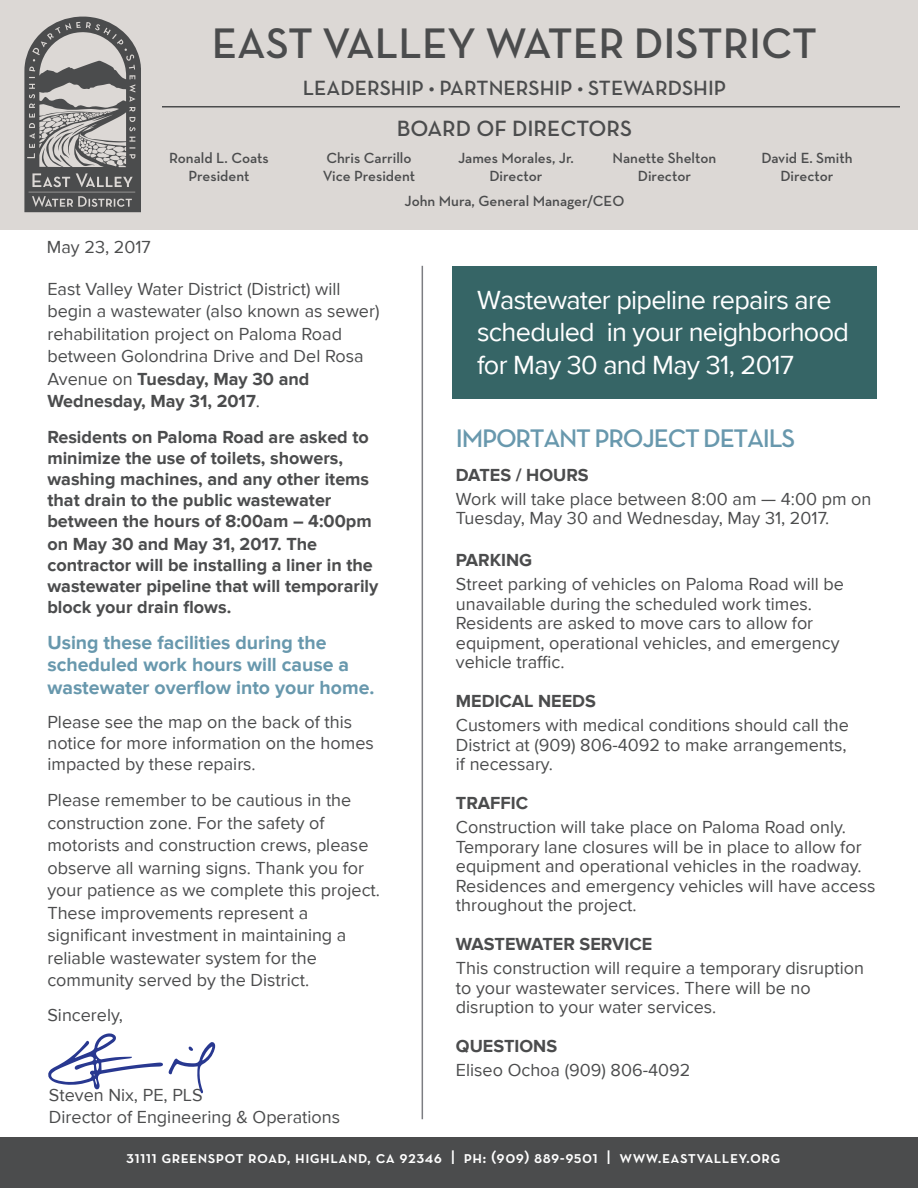
<style>
.page{position:relative;width:918px;height:1188px;background:#fff}
.page>*{position:absolute;margin:0;border:0;box-sizing:border-box;transform-origin:0 0}
.t1{font:43.5px "Neutra Text Demi SC";color:#4b4c4d}
.t2{font:27px/32.4px "Proxima Nova";letter-spacing:-.025em;color:#fff}
.t3{font:600 25.95px "Neutra Text";letter-spacing:-.05em;color:#6898ad}
.t4{font:600 22.5px "Neutra Text";color:#4b4c4d}
.t5{font:600 21px "Neutra Text";color:#4b4c4d}
.t6{font:700 19.5px/22.5px "Proxima Nova";color:#6898ad}
.t7{font:18px/22.5px "Proxima Nova";color:#4b4c4d}
.t8{font:700 18px/21.1px "Proxima Nova";color:#4b4c4d}
.t9{font:17.25px "Neutra Text Demi SC";letter-spacing:.025em;color:#fff}
.t10{font:600 15px/18px "Neutra Text";color:#4b4c4d;text-align:center}
.s1{font-weight:700}
</style>
<div class="page">
<div style="left:0;top:1137px;width:918px;height:51px;background:#4b4c4d"></div>
<div style="left:0;top:0;width:918px;height:230px;background:#dcd8d5"></div>
<svg style="left:24px;top:17px;width:117px;height:195px"></svg>
<hr style="left:162px;top:106px;width:738px;height:2px;background:#4b4c4d">
<svg style="left:48px;top:1033px;width:115px;height:57px"></svg>
<svg style="left:169px;top:1042px;width:46px;height:51px"></svg>
<div style="left:452px;top:266px;width:425px;height:133px;background:#366566"></div>
<hr style="left:422px;top:266px;width:1px;height:853px;background:#7c7d82">
<p class="t7" style="left:47px;top:236px;width:105px">May 23, 2017</p>
<h1 class="t1" style="left:212px;top:17px;width:607px">EAST VALLEY WATER DISTRICT</h1>
<p class="t5" style="left:303px;top:75px;width:425px">LEADERSHIP • PARTNERSHIP • STEWARDSHIP</p>
<p class="t4" style="left:397px;top:114px;width:237px">BOARD OF DIRECTORS</p>
<p class="t10" style="left:458px;top:148px;width:117px">James Morales, Jr.<br>Director</p>
<p class="t10" style="left:405px;top:192px;width:221px">John Mura, General Manager/CEO</p>
<p class="t10" style="left:169px;top:148px;width:101px">Ronald L. Coats<br>President</p>
<p class="t10" style="left:323px;top:148px;width:94px;text-align:left">Chris Carrillo<br>Vice President</p>
<p class="t10" style="left:613px;top:148px;width:105px">Nanette Shelton<br>Director</p>
<p class="t10" style="left:761px;top:148px;width:93px">David E. Smith<br>Director</p>
<p class="t7" style="left:47px;top:278px;width:334px">East Valley Water District (District) will begin a wastewater (also known as sewer) rehabilitation project on Paloma Road between Golondrina Drive and Del Rosa Avenue on <span class="s1">Tuesday, May 30 and Wednesday, May 31, 2017</span>.</p>
<p class="t8" style="left:47px;top:427px;width:332px">Residents on Paloma Road are asked to minimize the use of toilets, showers, washing machines, and any other items that drain to the public wastewater between the hours of 8:00am – 4:00pm on May 30 and May 31, 2017. The contractor will be installing a liner in the wastewater pipeline that will temporarily block your drain flows.</p>
<p class="t6" style="left:47px;top:631px;width:329px">Using these facilities during the scheduled work hours will cause a wastewater overflow into your home.</p>
<p class="t7" style="left:47px;top:712px;width:328px;line-height:21px">Please see the map on the back of this notice for more information on the homes impacted by these repairs.</p>
<p class="t7" style="left:47px;top:789px;width:334px">Please remember to be cautious in the construction zone. For the safety of motorists and construction crews, please observe all warning signs. Thank you for your patience as we complete this project.<br>These improvements represent a significant investment in maintaining a reliable wastewater system for the community served by the District.</p>
<p class="t7" style="left:47px;top:1004px;width:77px">Sincerely,</p>
<p class="t7" style="left:49px;top:1084px;width:293px">Steven Nix, PE, PLS<br>Director of Engineering &amp; Operations</p>
<h2 class="t2" style="left:477px;top:284px;width:374px">Wastewater pipeline repairs are scheduled in your neighborhood for May 30 and May 31, 2017</h2>
<h3 class="t3" style="left:456px;top:422px;width:341px">IMPORTANT PROJECT DETAILS</h3>
<p class="t8" style="left:456px;top:465px;width:134px">DATES / HOURS</p>
<p class="t7" style="left:456px;top:489px;width:417px;line-height:19.5px">Work will take place between 8:00 am — 4:00 pm on<br>Tuesday, May 30 and Wednesday, May 31, 2017.</p>
<p class="t8" style="left:456px;top:550px;width:78px">PARKING</p>
<p class="t7" style="left:456px;top:575px;width:390px;line-height:19.5px">Street parking of vehicles on Paloma Road will be unavailable during the scheduled work times.<br>Residents are asked to move cars to allow for equipment, operational vehicles, and emergency vehicle traffic.</p>
<p class="t8" style="left:456px;top:691px;width:142px">MEDICAL NEEDS</p>
<p class="t7" style="left:456px;top:716px;width:395px;line-height:19.5px">Customers with medical conditions should call the<br>District at (909) 806-4092 to make arrangements, if necessary.</p>
<p class="t8" style="left:456px;top:793px;width:74px">TRAFFIC</p>
<p class="t7" style="left:456px;top:818px;width:421px;line-height:19.5px">Construction will take place on Paloma Road only.<br>Temporary lane closures will be in place to allow for equipment and operational vehicles in the roadway.<br>Residences and emergency vehicles will have access throughout the project.</p>
<p class="t8" style="left:456px;top:934px;width:198px">WASTEWATER SERVICE</p>
<p class="t7" style="left:456px;top:959px;width:410px;line-height:19.5px">This construction will require a temporary disruption to your wastewater services. There will be no disruption to your water services.</p>
<p class="t8" style="left:456px;top:1036px;width:103px">QUESTIONS</p>
<p class="t7" style="left:456px;top:1059px;width:236px">Eliseo Ochoa (909) 806-4092</p>
<p class="t9" style="left:126px;top:1147px;width:656px">31111 greenspot road, highland, ca 92346 | ph: (909) 889-9501 | www.eastvalley.org</p>
</div>
